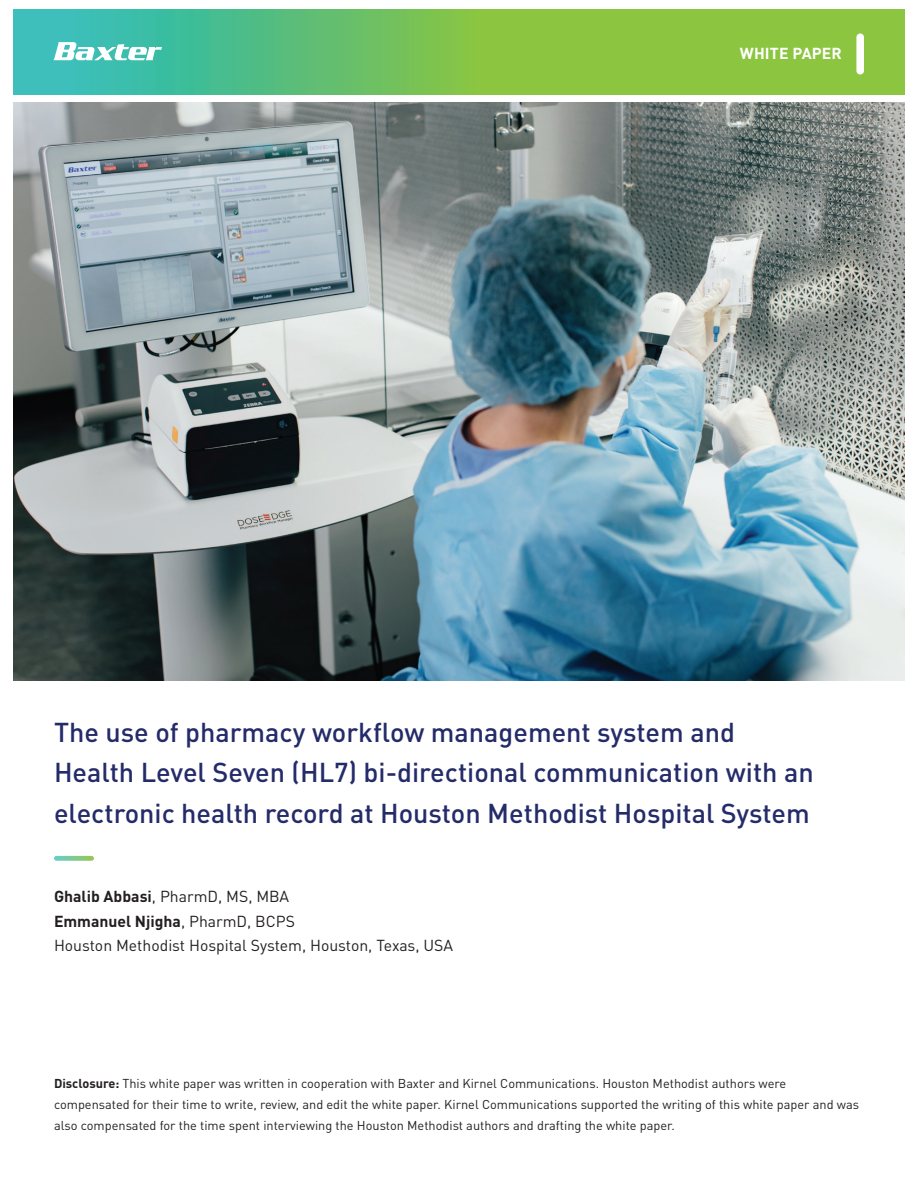
<style>
.page{position:relative;width:918px;height:1188px;background:#fff}
.page>*{position:absolute;margin:0;border:0;box-sizing:border-box;transform-origin:0 0}
.t1{font:500 27px/40.5px "DIN Pro";color:#242b69}
.t2{font:15.75px "DIN Pro";color:#231f20}
.t3{font:700 15.75px "DIN Pro";color:#231f20}
.BODY{font:700 15.75px "DIN Pro";letter-spacing:.01em;color:#fff}
.t4{font:12.75px/21px "DIN Pro";color:#231f20}
.s1{font-weight:700}
.s2{font-weight:400}
</style>
<div class="page">
<svg style="left:14px;top:10px;width:890px;height:84px"></svg>
<img style="left:14px;top:103px;width:890px;height:577px">
<svg style="left:54px;top:856px;width:40px;height:5px"></svg>
<div style="left:856px;top:33px;width:8px;height:42px;background:#fff;border-radius:4px"></div>
<svg style="left:53px;top:42px;width:109px;height:18px"></svg>
<p class="BODY" style="left:740px;top:41px;width:104px">WHITE PAPER</p>
<p class="t1" style="left:54px;top:710px;width:761px">The use of pharmacy workflow management system and<br>Health Level Seven (HL7) bi-directional communication with an electronic health record at Houston Methodist Hospital System</p>
<p class="t2" style="left:54px;top:884px;width:237px"><span class="s1">Ghalib Abbasi</span>, PharmD, MS, MBA</p>
<p class="t3" style="left:54px;top:909px;width:243px">Emmanuel Njigha<span class="s2">, PharmD, BCPS</span></p>
<p class="t2" style="left:54px;top:933px;width:401px">Houston Methodist Hospital System, Houston, Texas, USA</p>
<p class="t4" style="left:54px;top:1072px;width:807px"><span class="s1">Disclosure:</span> This white paper was written in cooperation with Baxter and Kirnel Communications. Houston Methodist authors were compensated for their time to write, review, and edit the white paper. Kirnel Communications supported the writing of this white paper and was also compensated for the time spent interviewing the Houston Methodist authors and drafting the white paper.</p>
</div>
